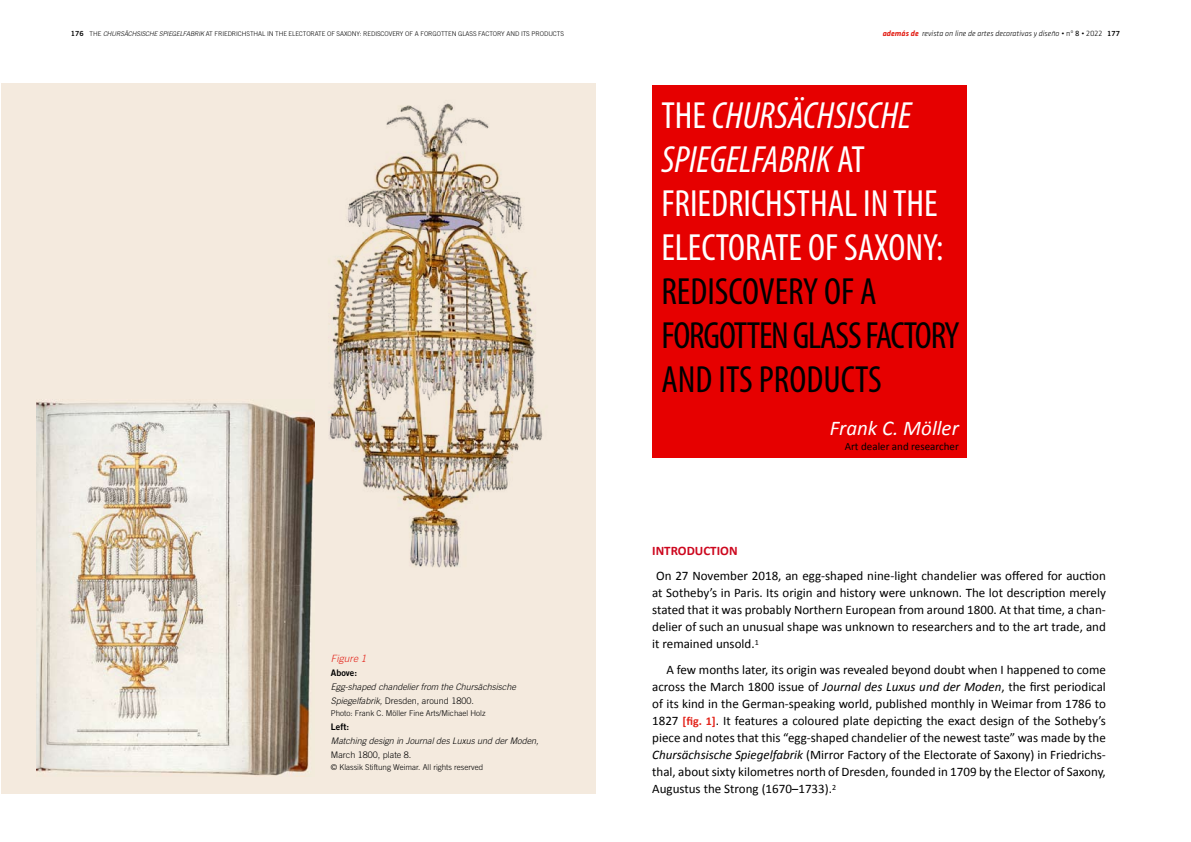
<style>
.page{position:relative;width:1191px;height:842px;background:#fff}
.page>*{position:absolute;margin:0;border:0;box-sizing:border-box;transform-origin:0 0}
.t1{font:condensed 38px/44px "Myriad Pro";color:#fff}
.t2{font:condensed 38px/44px "Myriad Pro";letter-spacing:-.015em;color:#000}
.t3{font:italic 21px "Calibri";color:#fff}
.t4{font:13px/17px "Calibri";color:#000;text-align:justify}
.t5{font:700 13px "Calibri";color:#cd071e}
.t6{font:11px "Calibri";color:#000}
.t7{font:italic 300 10px "Trade Gothic LT";letter-spacing:.01em;color:#e32219}
.t8{font:italic 300 9px/14px "Trade Gothic LT";color:#000}
.t9{font:300 9px "Trade Gothic LT";color:#000}
.t10{font:9px "Trade Gothic LT Bold Two";color:#000}
.t11{font:300 8px "Trade Gothic LT";color:#000}
.t12{font:italic 300 8px "Klavika";color:#000}
.t13{font:300 6.5px "Trade Gothic LT";letter-spacing:-.01em;color:#000}
.s1{font-family:"Trade Gothic LT Bold Two";font-weight:400;font-size:7px}
.s2{font-style:italic}
.s3{font-weight:700;color:#e32219}
.s4{font-style:normal}
.s5{font-weight:400;font-style:normal}
.s6{font-family:"Trade Gothic LT Bold Two";font-weight:400;font-style:normal;font-size:7px}
.s7{font-weight:700;font-size:12px;color:#e32219}
</style>
<div class="page">
<div style="left:652px;top:85px;width:315px;height:373px;background:#e60000"></div>
<div style="left:1px;top:84px;width:594px;height:710px;background:#f4eade"></div>
<img style="left:36px;top:402px;width:276px;height:374px">
<img style="left:305px;top:103px;width:238px;height:470px">
<p class="t13" style="left:71px;top:30px;width:494px"><span class="s1">176</span> THE <span class="s2">CHURSÄCHSISCHE SPIEGELFABRIK</span> AT FRIEDRICHSTHAL IN THE ELECTORATE OF SAXONY: REDISCOVERY OF A FORGOTTEN GLASS FACTORY AND ITS PRODUCTS</p>
<p class="t12" style="left:882px;top:29px;width:239px"><span class="s3">además de</span> revista on line de artes decorativas y diseño <span class="s4">• nº</span> <span class="s5">8</span> <span class="s4">• 2022</span> <span class="s6">177</span></p>
<p class="t7" style="left:331px;top:652px;width:37px">Figure 1</p>
<p class="t10" style="left:331px;top:667px;width:28px">Above:</p>
<p class="t8" style="left:331px;top:679px;width:187px">Egg-shaped chandelier from the Chursächsische<br>Spiegelfabrik, <span class="s4">Dresden, around 1800.</span></p>
<p class="t11" style="left:331px;top:708px;width:156px">Photo: Frank C. Möller Fine Arts/Michael Holz</p>
<p class="t10" style="left:331px;top:721px;width:20px">Left:</p>
<p class="t8" style="left:331px;top:733px;width:209px">Matching design in Journal des Luxus und der Moden,</p>
<p class="t9" style="left:331px;top:749px;width:82px">March 1800, plate 8.</p>
<p class="t11" style="left:331px;top:762px;width:154px">© Klassik Stiftung Weimar. All rights reserved</p>
<h1 class="t1" style="left:661px;top:93px;width:284px">THE <span class="s2">CHURSÄCHSISCHE<br>SPIEGELFABRIK</span> AT<br>FRIEDRICHSTHAL IN THE<br>ELECTORATE OF SAXONY:</h1>
<h1 class="t2" style="left:661px;top:269px;width:299px">REDISCOVERY OF A<br>FORGOTTEN GLASS FACTORY<br>AND ITS PRODUCTS</h1>
<h2 class="t3" style="left:830px;top:415px;width:131px">Frank C. Möller</h2>
<p class="t6" style="left:844px;top:440px;width:116px">Art dealer and researcher</p>
<p class="t5" style="left:652px;top:542px;width:87px">INTRODUCTION</p>
<p class="t4" style="left:652px;top:567px;width:455px">On 27 November 2018, an egg-shaped nine-light chandelier was offered for auction at Sotheby’s in Paris. Its origin and history were unknown. The lot description merely stated that it was probably Northern European from around 1800. At that time, a chan&shy;delier of such an unusual shape was unknown to researchers and to the art trade, and it remained unsold.<sup>1</sup></p>
<p class="t4" style="left:652px;top:660px;width:455px;text-indent:14px">A few months later, its origin was revealed beyond doubt when I happened to come across the March 1800 issue of <span class="s2">Journal des Luxus und der Moden</span>, the first periodical of its kind in the German-speaking world, published monthly in Weimar from 1786 to 1827 <span class="s7">[fig. 1]</span>. It features a coloured plate depicting the exact design of the Sotheby’s piece and notes that this “egg-shaped chandelier of the newest taste” was made by the <span class="s2">Chursächsische Spiegelfabrik</span> (Mirror Factory of the Electorate of Saxony) in Friedrichs&shy;thal, about sixty kilometres north of Dresden, founded in 1709 by the Elector of Saxony, Augustus the Strong (1670–1733).<sup>2</sup></p>
</div>
